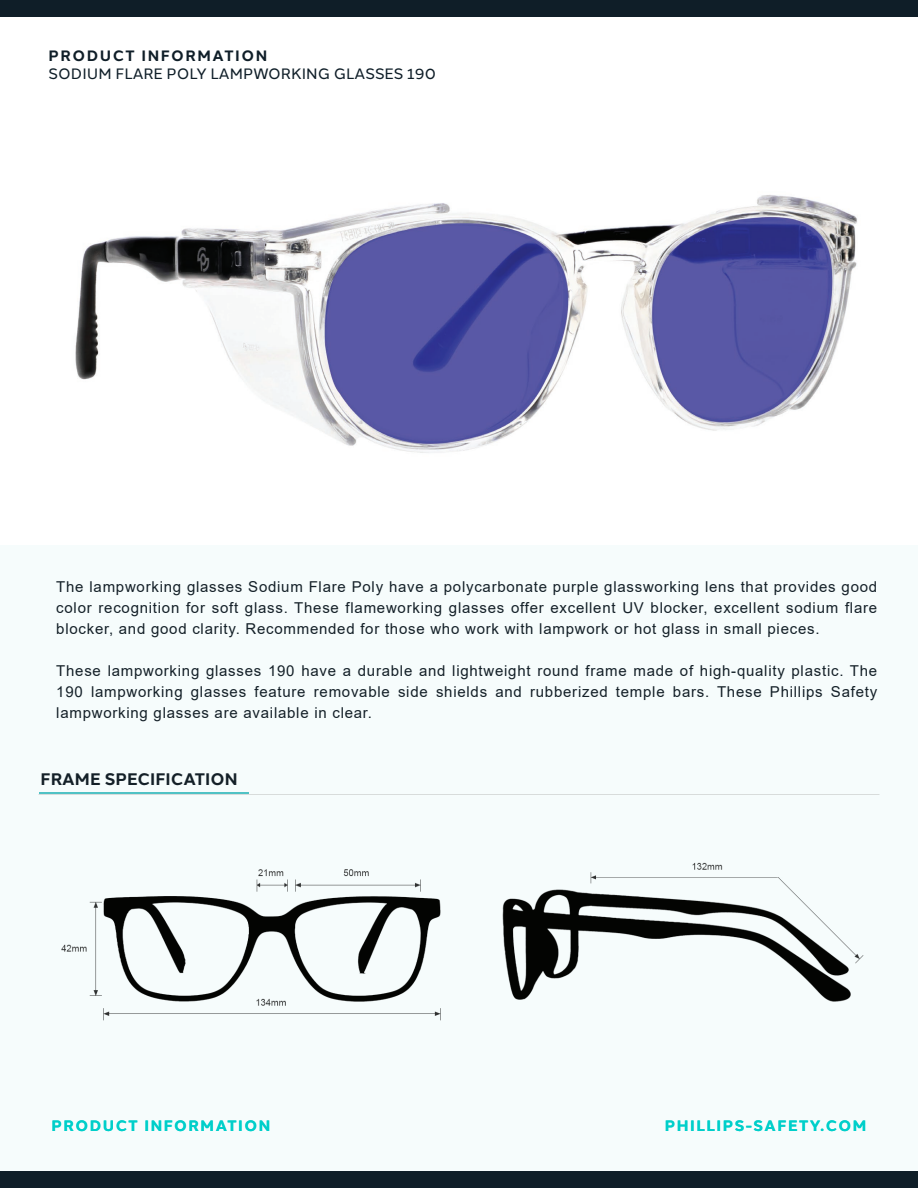
<style>
.page{position:relative;width:918px;height:1188px;background:#fff}
.page>*{position:absolute;margin:0;border:0;box-sizing:border-box;transform-origin:0 0}
.t1{font:700 16.65px "Halcom";color:#142028}
.t2{font:15px/21px "Arial";letter-spacing:.05em;color:#142028;text-align:justify}
.t3{font:700 15px "Halcom";letter-spacing:.1em;color:#00cfca}
.t4{font:15px "Halcom";color:#0f1e28}
.t5{font:700 15px "Halcom";letter-spacing:.1em;color:#0f1e28}
</style>
<div class="page">
<div style="left:0;top:545px;width:918px;height:643px;background:#f6fcfc"></div>
<div style="left:0;top:0;width:918px;height:17px;background:#0f1e28"></div>
<hr style="left:39px;top:792px;width:209px;height:2px;background:#50c2c5">
<div style="left:0;top:1171px;width:918px;height:17px;background:#0f1e28"></div>
<img style="left:61px;top:862px;width:803px;height:159px">
<img style="left:75px;top:195px;width:782px;height:258px">
<p class="t5" style="left:49px;top:44px;width:220px">PRODUCT INFORMATION</p>
<p class="t4" style="left:49px;top:62px;width:389px">SODIUM FLARE POLY LAMPWORKING GLASSES 190</p>
<p class="t2" style="left:56px;top:576px;width:822px">The lampworking glasses Sodium Flare Poly have a polycarbonate purple glassworking lens that provides good color recognition for soft glass. These flameworking glasses offer excellent UV blocker, excellent sodium flare blocker, and good clarity. Recommended for those who work with lampwork or hot glass in small pieces.</p>
<p class="t2" style="left:56px;top:660px;width:822px">These lampworking glasses 190 have a durable and lightweight round frame made of high-quality plastic. The 190 lampworking glasses feature removable side shields and rubberized temple bars. These Phillips Safety lampworking glasses are available in clear.</p>
<p class="t1" style="left:41px;top:766px;width:199px">FRAME SPECIFICATION</p>
<p class="t3" style="left:52px;top:1114px;width:220px">PRODUCT INFORMATION</p>
<p class="t3" style="left:665px;top:1114px;width:203px">PHILLIPS-SAFETY.COM</p>
</div>
